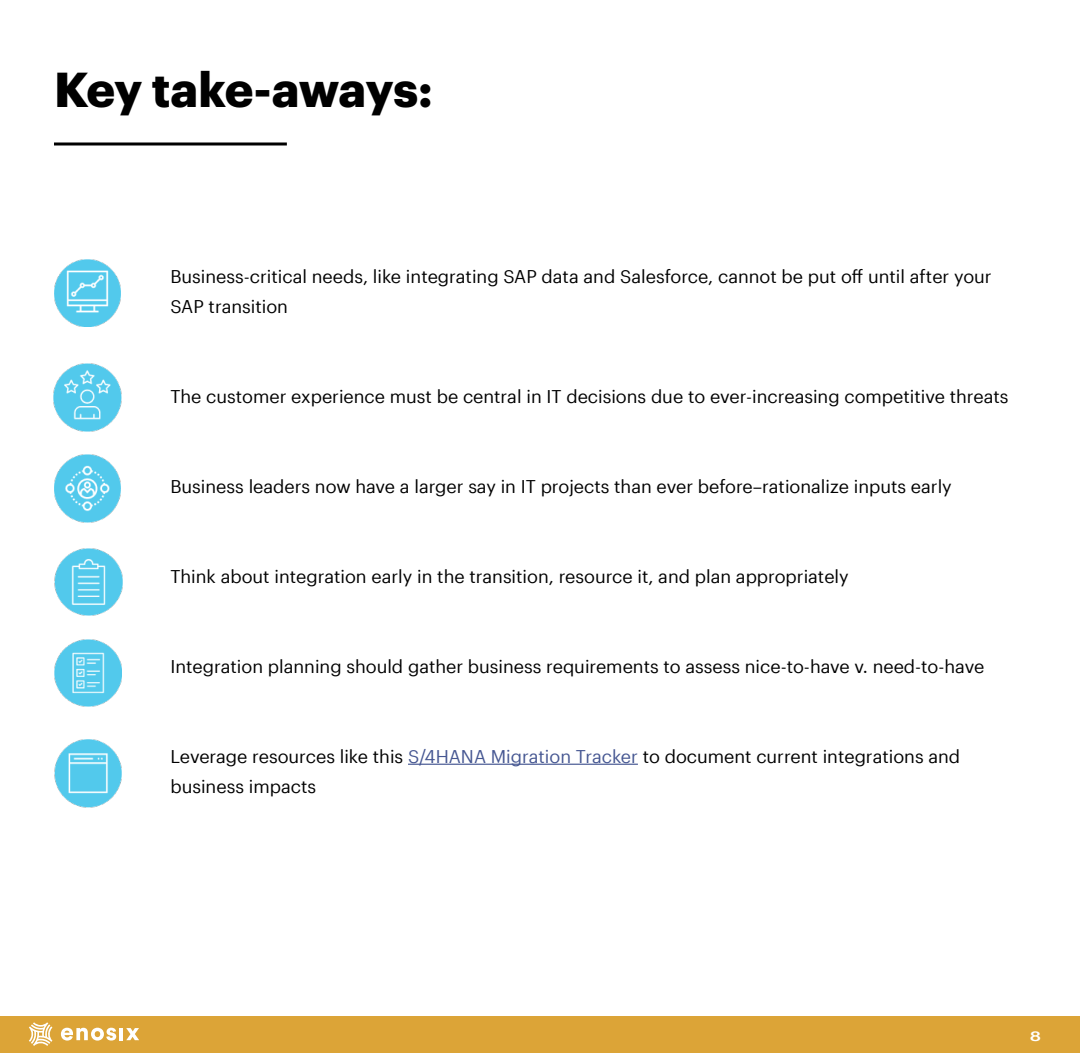
<style>
.page{position:relative;width:1080px;height:1053px;background:#fff}
.page>*{position:absolute;margin:0;border:0;box-sizing:border-box;transform-origin:0 0}
.t1{font:700 48px "Graphik";letter-spacing:-.02em;color:#000}
.t2{font:18px/30px "Graphik App";color:#000}
.t3{font:500 13.5px "Graphik App";color:#fff;scale:1.33 1}
.s1{color:#465792}
</style>
<div class="page">
<div style="left:0;top:1016px;width:1080px;height:37px;background:#dca437"></div>
<svg style="left:61px;top:1028px;width:78px;height:13px"></svg>
<svg style="left:29px;top:1022px;width:23px;height:24px"></svg>
<hr style="left:408px;top:764px;width:230px;height:1px;background:#465792">
<hr style="left:54px;top:142px;width:233px;height:3px;background:#000">
<img style="left:54px;top:259px;width:67px;height:67px">
<img style="left:54px;top:364px;width:67px;height:67px">
<img style="left:54px;top:454px;width:67px;height:68px">
<img style="left:54px;top:548px;width:68px;height:68px">
<img style="left:54px;top:639px;width:67px;height:68px">
<img style="left:54px;top:739px;width:68px;height:68px">
<h1 class="t1" style="left:54px;top:70px;width:380px">Key take-aways:</h1>
<p class="t2" style="left:170px;top:260px;width:823px">Business-critical needs, like integrating SAP data and Salesforce, cannot be put off until after your<br>SAP transition</p>
<p class="t2" style="left:170px;top:380px;width:840px">The customer experience must be central in IT decisions due to ever-increasing competitive threats</p>
<p class="t2" style="left:170px;top:470px;width:783px">Business leaders now have a larger say in IT projects than ever before–rationalize inputs early</p>
<p class="t2" style="left:170px;top:560px;width:680px">Think about integration early in the transition, resource it, and plan appropriately</p>
<p class="t2" style="left:170px;top:650px;width:815px">Integration planning should gather business requirements to assess nice-to-have v. need-to-have</p>
<p class="t2" style="left:170px;top:740px;width:791px">Leverage resources like this <span class="s1">S/4HANA Migration Tracker</span> to document current integrations and business impacts</p>
<p class="t3" style="left:1030px;top:1030px;width:10px">8</p>
</div>
